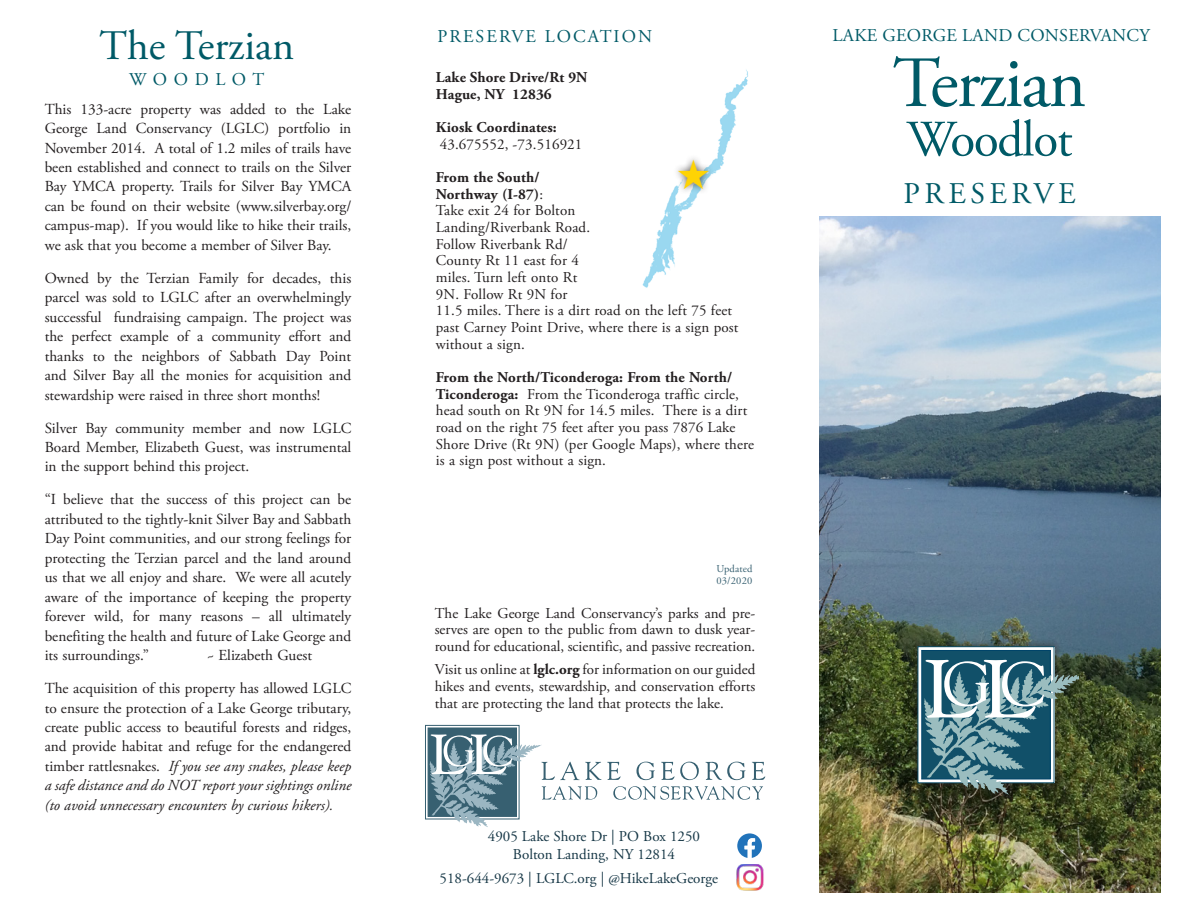
<style>
.page{position:relative;width:1188px;height:918px;background:#fff}
.page>*{position:absolute;margin:0;border:0;box-sizing:border-box;transform-origin:0 0}
.t1{font:72px "Adobe Garamond Pro";color:#005a67}
.t2{font:51px "Adobe Garamond Pro";letter-spacing:-.025em;color:#005a67}
.t3{font:42px "Adobe Garamond Pro";color:#005a67}
.t4{font:30px "Adobe Garamond Pro";letter-spacing:.15em;color:#005a67}
.t5{font:18px "Adobe Garamond Pro";letter-spacing:.025em;color:#005a67}
.t6{font:18px "Adobe Garamond Pro";letter-spacing:.115em;color:#005a67}
.t7{font:18px "Adobe Garamond Pro";letter-spacing:.37em;color:#005a67}
.t8{font:15.3px/19.5px "Adobe Garamond Pro";color:#231f20;text-align:justify}
.head{font:15px/16.6px "Adobe Garamond Pro";letter-spacing:.01em;color:#231f20}
.t9{font:15px "Adobe Garamond Pro";color:#163746}
.t10{font:700 15px/16.6px "Adobe Garamond Pro";letter-spacing:.01em;color:#231f20}
.t11{font:10.5px/12.5px "Adobe Garamond Pro";letter-spacing:.015em;color:#376071}
.s1{font-style:italic}
.s2{font-weight:700}
</style>
<div class="page">
<img style="left:819px;top:216px;width:342px;height:676px">
<div style="left:909px;top:639px;width:177px;height:163px;background:#231f20;opacity:.75"></div>
<div style="left:922px;top:650px;width:128px;height:129px;background:#115069"></div>
<div style="left:921px;top:650px;width:130px;height:129px;border:1px solid #00446a"></div>
<svg style="left:924px;top:660px;width:154px;height:135px"></svg>
<img style="left:642px;top:69px;width:106px;height:219px">
<div style="left:672px;top:154px;width:43px;height:41px;background:#231f20;opacity:.75"></div>
<svg style="left:737px;top:833px;width:25px;height:25px"></svg>
<img style="left:737px;top:864px;width:27px;height:27px">
<svg style="left:425px;top:725px;width:94px;height:94px"></svg>
<div style="left:428px;top:728px;width:89px;height:89px;background:#376071"></div>
<svg style="left:607px;top:762px;width:14px;height:18px"></svg>
<svg style="left:636px;top:762px;width:19px;height:18px"></svg>
<svg style="left:661px;top:762px;width:13px;height:18px"></svg>
<svg style="left:680px;top:762px;width:19px;height:18px"></svg>
<svg style="left:706px;top:762px;width:40px;height:18px"></svg>
<svg style="left:752px;top:762px;width:13px;height:18px"></svg>
<svg style="left:429px;top:734px;width:172px;height:93px"></svg>
<svg style="left:613px;top:786px;width:150px;height:14px"></svg>
<svg style="left:678px;top:159px;width:31px;height:30px"></svg>
<p class="t3" style="left:99px;top:20px;width:196px">The Terzian</p>
<p class="t7" style="left:129px;top:69px;width:137px">WOODLOT</p>
<p class="t8" style="left:45px;top:100px;width:308px">This 133-acre property was added to the Lake George Land Conservancy (LGLC) portfolio in November 2014. A total of 1.2 miles of trails have been established and connect to trails on the Silver Bay YMCA property. Trails for Silver Bay YMCA can be found on their website (www.silverbay.org/ campus-map). If you would like to hike their trails, we ask that you become a member of Silver Bay.</p>
<p class="t8" style="left:45px;top:269px;width:308px">Owned by the Terzian Family for decades, this parcel was sold to LGLC after an overwhelmingly successful fundraising campaign. The project was the perfect example of a community effort and thanks to the neighbors of Sabbath Day Point and Silver Bay all the monies for acquisition and stewardship were raised in three short months!</p>
<p class="t8" style="left:45px;top:418px;width:308px">Silver Bay community member and now LGLC Board Member, Elizabeth Guest, was instrumental in the support behind this project.</p>
<p class="t8" style="left:45px;top:490px;width:308px">“I believe that the success of this project can be attributed to the tightly-knit Silver Bay and Sabbath Day Point communities, and our strong feelings for protecting the Terzian parcel and the land around us that we all enjoy and share. We were all acutely aware of the importance of keeping the property forever wild, for many reasons – all ultimately benefiting the health and future of Lake George and its surroundings.”</p>
<p class="t8" style="left:207px;top:646px;width:107px">~ Elizabeth Guest</p>
<p class="t8" style="left:45px;top:679px;width:308px">The acquisition of this property has allowed LGLC to ensure the protection of a Lake George tributary, create public access to beautiful forests and ridges, and provide habitat and refuge for the endangered timber rattlesnakes. <span class="s1">If you see any snakes, please keep a safe distance and do NOT report your sightings online (to avoid unnecessary encounters by curious hikers).</span></p>
<p class="t6" style="left:437px;top:25px;width:216px">PRESERVE LOCATION</p>
<p class="t10" style="left:436px;top:69px;width:153px">Lake Shore Drive/Rt 9N<br>Hague, NY 12836</p>
<p class="t10" style="left:436px;top:119px;width:123px">Kiosk Coordinates:</p>
<p class="head" style="left:440px;top:136px;width:144px">43.675552, -73.516921</p>
<p class="head" style="left:436px;top:170px;width:304px"><span class="s2">From the South/<br>Northway (I-87)</span>:<br>Take exit 24 for Bolton<br>Landing/Riverbank Road.<br>Follow Riverbank Rd/<br>County Rt 11 east for 4<br>miles. Turn left onto Rt<br>9N. Follow Rt 9N for<br>11.5 miles. There is a dirt road on the left 75 feet past Carney Point Drive, where there is a sign post without a sign.</p>
<p class="head" style="left:436px;top:369px;width:320px"><span class="s2">From the North/Ticonderoga: From the North/ Ticonderoga:</span> From the Ticonderoga traffic circle, head south on Rt 9N for 14.5 miles. There is a dirt road on the right 75 feet after you pass 7876 Lake Shore Drive (Rt 9N) (per Google Maps), where there is a sign post without a sign.</p>
<p class="t11" style="left:716px;top:562px;width:38px">Updated<br>03/2020</p>
<p class="head" style="left:435px;top:605px;width:322px;text-align:justify">The Lake George Land Conservancy’s parks and pre&shy;serves are open to the public from dawn to dusk year&shy;round for educational, scientific, and passive recreation.</p>
<p class="head" style="left:435px;top:662px;width:322px;text-align:justify">Visit us online at <span class="s2">lglc.org</span> for information on our guided hikes and events, stewardship, and conservation efforts that are protecting the land that protects the lake.</p>
<p class="t9" style="left:488px;top:827px;width:214px">4905 Lake Shore Dr | PO Box 1250</p>
<p class="t9" style="left:513px;top:845px;width:164px">Bolton Landing, NY 12814</p>
<p class="t9" style="left:440px;top:869px;width:280px">518-644-9673 | LGLC.org | @HikeLakeGeorge</p>
<p class="t5" style="left:832px;top:25px;width:319px">LAKE GEORGE LAND CONSERVANCY</p>
<p class="t1" style="left:893px;top:40px;width:195px">Terzian</p>
<p class="t2" style="left:907px;top:109px;width:167px">Woodlot</p>
<p class="t4" style="left:904px;top:176px;width:174px">PRESERVE</p>
</div>
